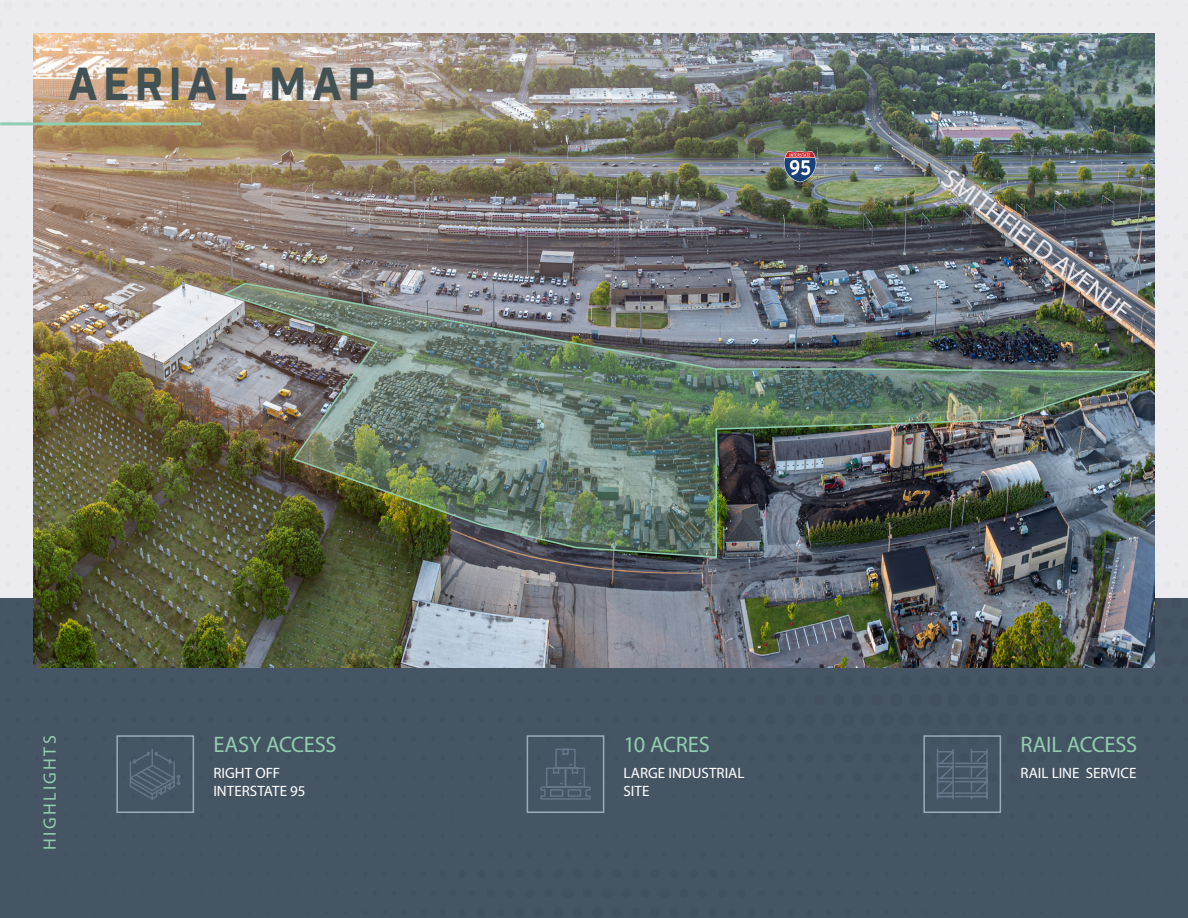
<style>
.page{position:relative;width:1188px;height:918px;background:#fff}
.page>*{position:absolute;margin:0;border:0;box-sizing:border-box;transform-origin:0 0}
.t1{font:45px "Industry Inc Base";letter-spacing:.12em;color:#425254}
.t2{font:27px "Myriad Pro";color:#ebebf0}
.t3{font:22.5px "Myriad Pro";letter-spacing:-.02em;color:#91cdaf}
.t4{font:18px "Myriad Pro";letter-spacing:.13em;color:#91cdaf}
.t5{font:15px/18px "Myriad Pro";color:#fff}
</style>
<div class="page">
<div style="left:0;top:0;width:1188px;height:598px;background:#ebebf0"></div>
<div style="left:0;top:598px;width:1188px;height:320px;background:#465564"></div>
<img style="left:34px;top:34px;width:1120px;height:634px">
<img style="left:221px;top:281px;width:937px;height:278px">
<div style="left:116px;top:735px;width:78px;height:78px;border:2px solid #9baab9"></div>
<svg style="left:127px;top:748px;width:55px;height:54px;background:#4c5b6b"></svg>
<div style="left:527px;top:735px;width:77px;height:78px;border:2px solid #9baab9"></div>
<svg style="left:540px;top:748px;width:51px;height:52px;background:#4d5c6c"></svg>
<div style="left:923px;top:735px;width:78px;height:78px;border:2px solid #9baab9"></div>
<svg style="left:936px;top:748px;width:53px;height:52px;background:#4f5e6e"></svg>
<hr style="left:0;top:122px;width:201px;height:3px;background:#91cdaf">
<img style="left:784px;top:150px;width:32px;height:32px">
<p class="t1" style="left:68px;top:57px;width:309px">AERIAL MAP</p>
<p class="t4" style="left:39px;top:850px;width:116px;rotate:-90deg">HIGHLIGHTS</p>
<p class="t3" style="left:213px;top:731px;width:125px">EASY ACCESS</p>
<p class="t5" style="left:213px;top:763px;width:94px">RIGHT OFF<br>INTERSTATE 95</p>
<p class="t3" style="left:624px;top:731px;width:88px">10 ACRES</p>
<p class="t5" style="left:624px;top:763px;width:122px">LARGE INDUSTRIAL<br>SITE</p>
<p class="t2" style="left:955px;top:162px;width:231px;rotate:37deg">SMITHFIELD AVENUE</p>
<p class="t3" style="left:1020px;top:731px;width:118px">RAIL ACCESS</p>
<p class="t5" style="left:1020px;top:763px;width:118px">RAIL LINE SERVICE</p>
</div>
